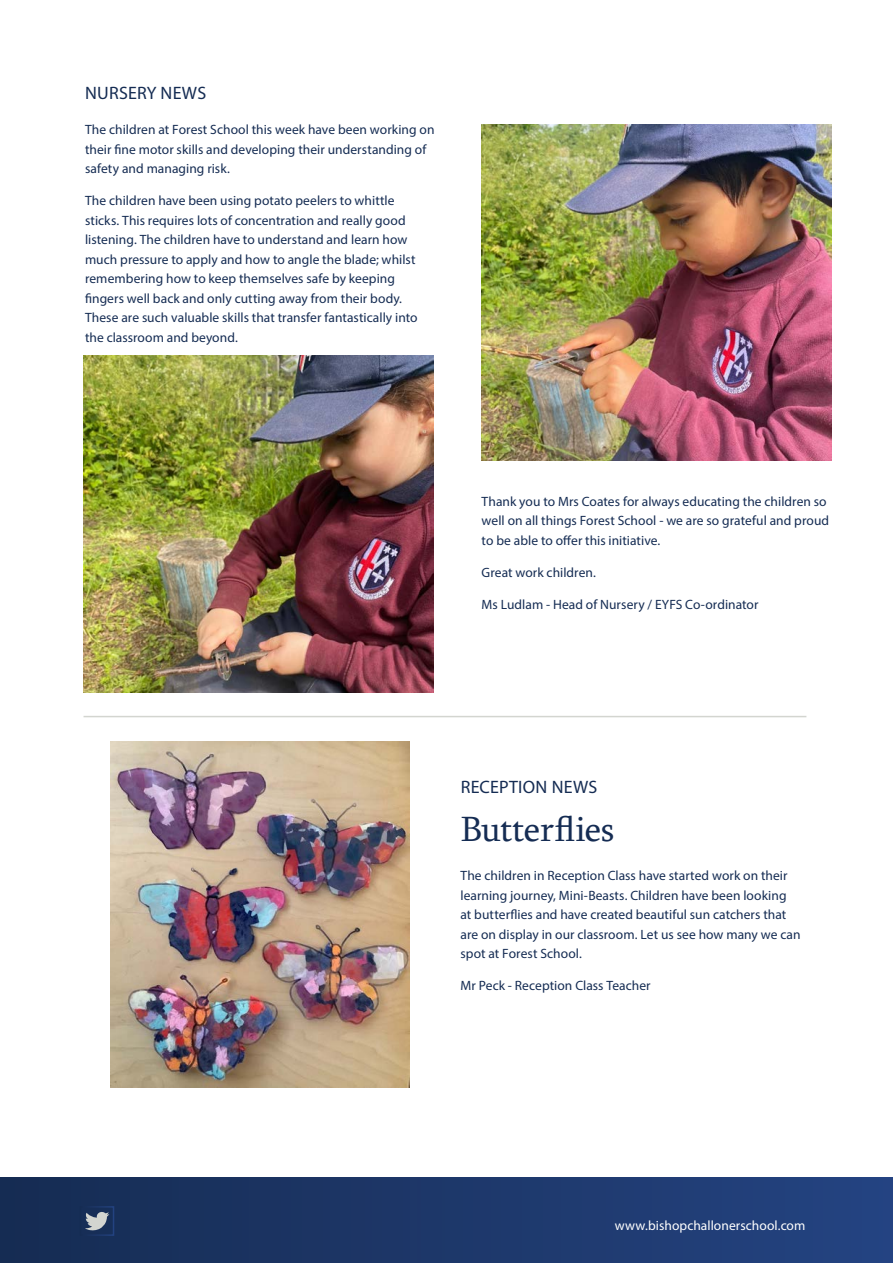
<style>
.page{position:relative;width:893px;height:1263px;background:#fff}
.page>*{position:absolute;margin:0;border:0;box-sizing:border-box;transform-origin:0 0}
.Heading_2{font:36px "Sylfaen";letter-spacing:-.01em;color:#152c53}
.CTA_-_Regular{font:18px "Myriad Pro";letter-spacing:.015em;color:#152c53}
.Body_Text_-_Bold{font:13.5px/19.5px "Myriad Pro";letter-spacing:.005em;color:#152c53}
.Body_Text{font:13.5px/19.5px "Myriad Pro";color:#152c53}
.t1{font:13.5px "Myriad Pro";letter-spacing:.005em;color:#fff}
</style>
<div class="page">
<div style="left:0;top:1178px;width:893px;height:85px;background:linear-gradient(to right,#162c53,#244381)"></div>
<svg style="left:85px;top:1212px;width:24px;height:19px"></svg>
<img style="left:482px;top:124px;width:349px;height:337px">
<hr style="left:84px;top:716px;width:722px;height:1px;background:#d3d5d0">
<img style="left:111px;top:741px;width:298px;height:346px">
<img style="left:84px;top:355px;width:349px;height:337px">
<p class="CTA_-_Regular" style="left:85px;top:81px;width:122px">NURSERY NEWS</p>
<p class="Body_Text_-_Bold" style="left:85px;top:120px;width:351px">The children at Forest School this week have been working on their fine motor skills and developing their understanding of safety and managing risk.</p>
<p class="Body_Text_-_Bold" style="left:85px;top:191px;width:334px">The children have been using potato peelers to whittle sticks. This requires lots of concentration and really good listening. The children have to understand and learn how much pressure to apply and how to angle the blade; whilst remembering how to keep themselves safe by keeping fingers well back and only cutting away from their body.<br>These are such valuable skills that transfer fantastically into the classroom and beyond.</p>
<p class="Body_Text_-_Bold" style="left:482px;top:491px;width:349px">Thank you to Mrs Coates for always educating the children so well on all things Forest School - we are so grateful and proud to be able to offer this initiative.</p>
<p class="Body_Text_-_Bold" style="left:482px;top:562px;width:116px">Great work children.</p>
<p class="Body_Text_-_Bold" style="left:482px;top:594px;width:278px">Ms Ludlam - Head of Nursery / EYFS Co-ordinator</p>
<p class="CTA_-_Regular" style="left:461px;top:776px;width:138px">RECEPTION NEWS</p>
<p class="Heading_2" style="left:460px;top:805px;width:155px">Butterflies</p>
<p class="Body_Text" style="left:460px;top:866px;width:342px">The children in Reception Class have started work on their learning journey, Mini-Beasts. Children have been looking at butterflies and have created beautiful sun catchers that are on display in our classroom. Let us see how many we can spot at Forest School.</p>
<p class="Body_Text" style="left:460px;top:976px;width:192px">Mr Peck - Reception Class Teacher</p>
<p class="t1" style="left:615px;top:1217px;width:192px">www.bishopchallonerschool.com</p>
</div>
